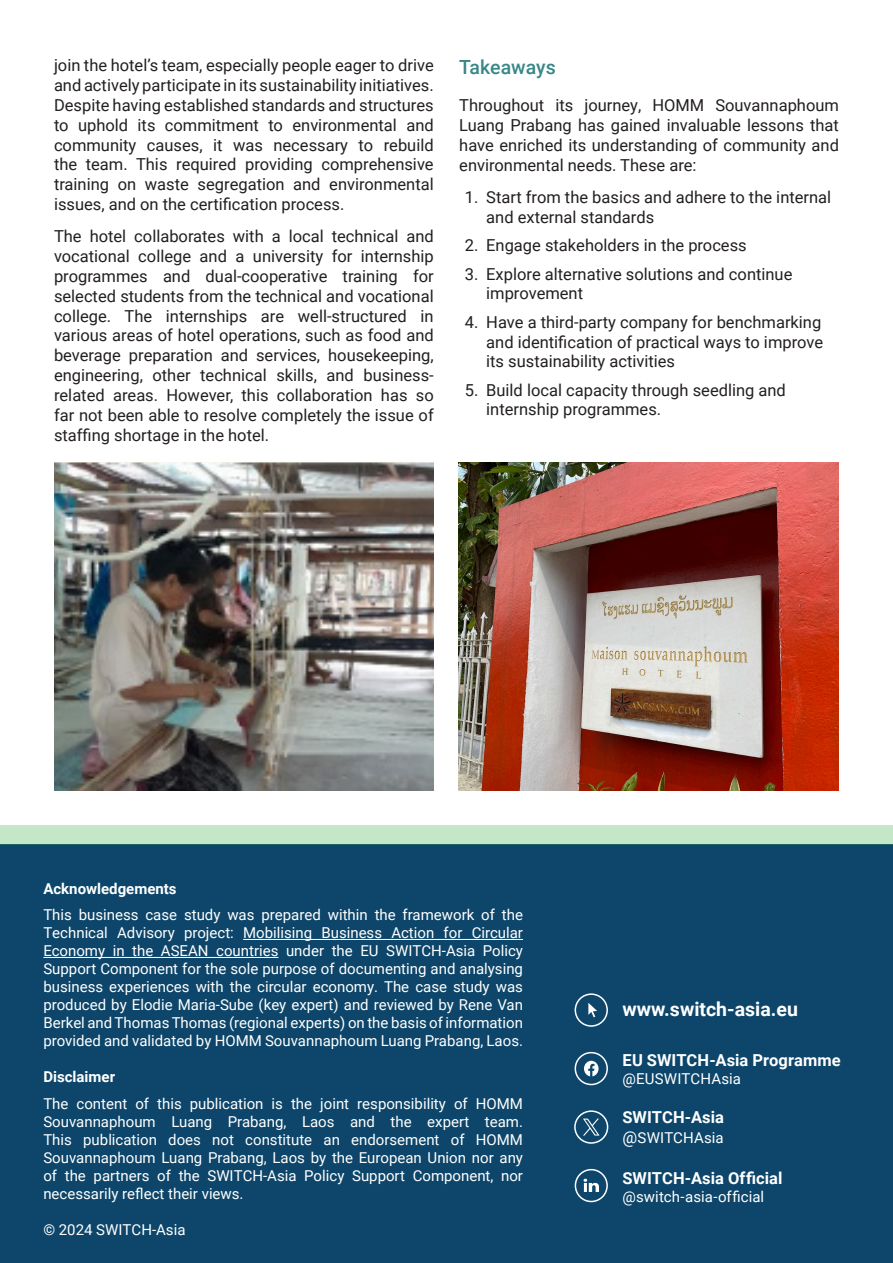
<style>
.page{position:relative;width:893px;height:1263px;background:#fff}
.page>*{position:absolute;margin:0;border:0;box-sizing:border-box;transform-origin:0 0}
.t1{font:700 19.5px "Roboto";color:#fff}
.body{font:500 19.5px "Roboto";color:#398787}
.body-2{font:16.5px/19.8px "Roboto";color:#231f20;text-align:justify}
.t2{font:700 16.5px "Roboto";color:#fff}
.t3{font:15px/18px "Roboto";color:#fff;text-align:justify}
.t4{font:700 15px "Roboto";color:#fff}
.s1{font-size:16.5px}
</style>
<div class="page">
<div style="left:0;top:844px;width:893px;height:419px;background:#0d466a"></div>
<hr style="left:243px;top:939px;width:280px;height:1px;background:#fff">
<hr style="left:43px;top:957px;width:235px;height:1px;background:#fff">
<svg style="left:584px;top:1061px;width:15px;height:15px"></svg>
<div style="left:575px;top:1052px;width:33px;height:33px;border:2px solid #fff;border-radius:50%"></div>
<svg style="left:588px;top:1003px;width:9px;height:14px"></svg>
<div style="left:575px;top:993px;width:33px;height:34px;border:2px solid #fff;border-radius:50%"></div>
<div style="left:574px;top:1110px;width:34px;height:34px;border:2px solid #fff;border-radius:50%"></div>
<svg style="left:583px;top:1179px;width:16px;height:13px"></svg>
<div style="left:575px;top:1169px;width:33px;height:33px;border:2px solid #fff;border-radius:50%"></div>
<svg style="left:583px;top:1118px;width:16px;height:17px"></svg>
<div style="left:0;top:825px;width:893px;height:19px;background:#c6e6c8"></div>
<img style="left:459px;top:463px;width:379px;height:328px">
<img style="left:54px;top:463px;width:380px;height:328px">
<p class="body-2" style="left:54px;top:55px;width:381px">join the hotel’s team, especially people eager to drive and actively participate in its sustainability initiatives.<br>Despite having established standards and structures to uphold its commitment to environmental and community causes, it was necessary to rebuild the team. This required providing comprehensive training on waste segregation and environmental issues, and on the certification process.</p>
<p class="body-2" style="left:54px;top:226px;width:381px">The hotel collaborates with a local technical and vocational college and a university for internship programmes and dual-cooperative training for selected students from the technical and vocational college. The internships are well-structured in various areas of hotel operations, such as food and beverage preparation and services, housekeeping, engineering, other technical skills, and business&shy;related areas. However, this collaboration has so far not been able to resolve completely the issue of staffing shortage in the hotel.</p>
<p class="body" style="left:459px;top:54px;width:98px">Takeaways</p>
<p class="body-2" style="left:459px;top:95px;width:381px">Throughout its journey, HOMM Souvannaphoum Luang Prabang has gained invaluable lessons that have enriched its understanding of community and environmental needs. These are:</p>
<p class="body-2" style="left:486px;top:187px;width:346px;text-indent:-21px">1. Start from the basics and adhere to the internal and external standards</p>
<p class="body-2" style="left:465px;top:235px;width:283px">2. Engage stakeholders in the process</p>
<p class="body-2" style="left:486px;top:263px;width:308px;text-indent:-21px">3. Explore alternative solutions and continue improvement</p>
<p class="body-2" style="left:486px;top:311px;width:338px;text-indent:-21px">4. Have a third-party company for benchmarking and identification of practical ways to improve its sustainability activities</p>
<p class="body-2" style="left:486px;top:379px;width:301px;text-indent:-21px">5. Build local capacity through seedling and internship programmes.</p>
<p class="t4" style="left:43px;top:878px;width:135px">Acknowledgements</p>
<p class="t3" style="left:43px;top:905px;width:481px">This business case study was prepared within the framework of the Technical Advisory project: Mobilising Business Action for Circular Economy in the ASEAN countries under the EU SWITCH-Asia Policy Support Component for the sole purpose of documenting and analysing business experiences with the circular economy. The case study was produced by Elodie Maria-Sube (key expert) and reviewed by Rene Van Berkel and Thomas Thomas (regional experts) on the basis of information provided and validated by HOMM Souvannaphoum Luang Prabang, Laos.</p>
<p class="t4" style="left:43px;top:1066px;width:73px">Disclaimer</p>
<p class="t3" style="left:43px;top:1094px;width:481px">The content of this publication is the joint responsibility of HOMM Souvannaphoum Luang Prabang, Laos and the expert team.<br>This publication does not constitute an endorsement of HOMM Souvannaphoum Luang Prabang, Laos by the European Union nor any of the partners of the SWITCH-Asia Policy Support Component, nor necessarily reflect their views.</p>
<p class="t3" style="left:43px;top:1220px;width:144px">© 2024 SWITCH-Asia</p>
<p class="t1" style="left:622px;top:995px;width:177px">www.switch-asia.eu</p>
<p class="t2" style="left:622px;top:1048px;width:220px">EU SWITCH-Asia Programme</p>
<p class="t3" style="left:622px;top:1069px;width:120px">@EUSWITCHAsia</p>
<p class="t2" style="left:622px;top:1106px;width:103px">SWITCH-Asia</p>
<p class="t3" style="left:622px;top:1128px;width:103px"><span class="s1">@</span>SWITCHAsia</p>
<p class="t2" style="left:622px;top:1166px;width:161px">SWITCH-Asia Official</p>
<p class="t3" style="left:622px;top:1187px;width:143px">@switch-asia-official</p>
</div>
